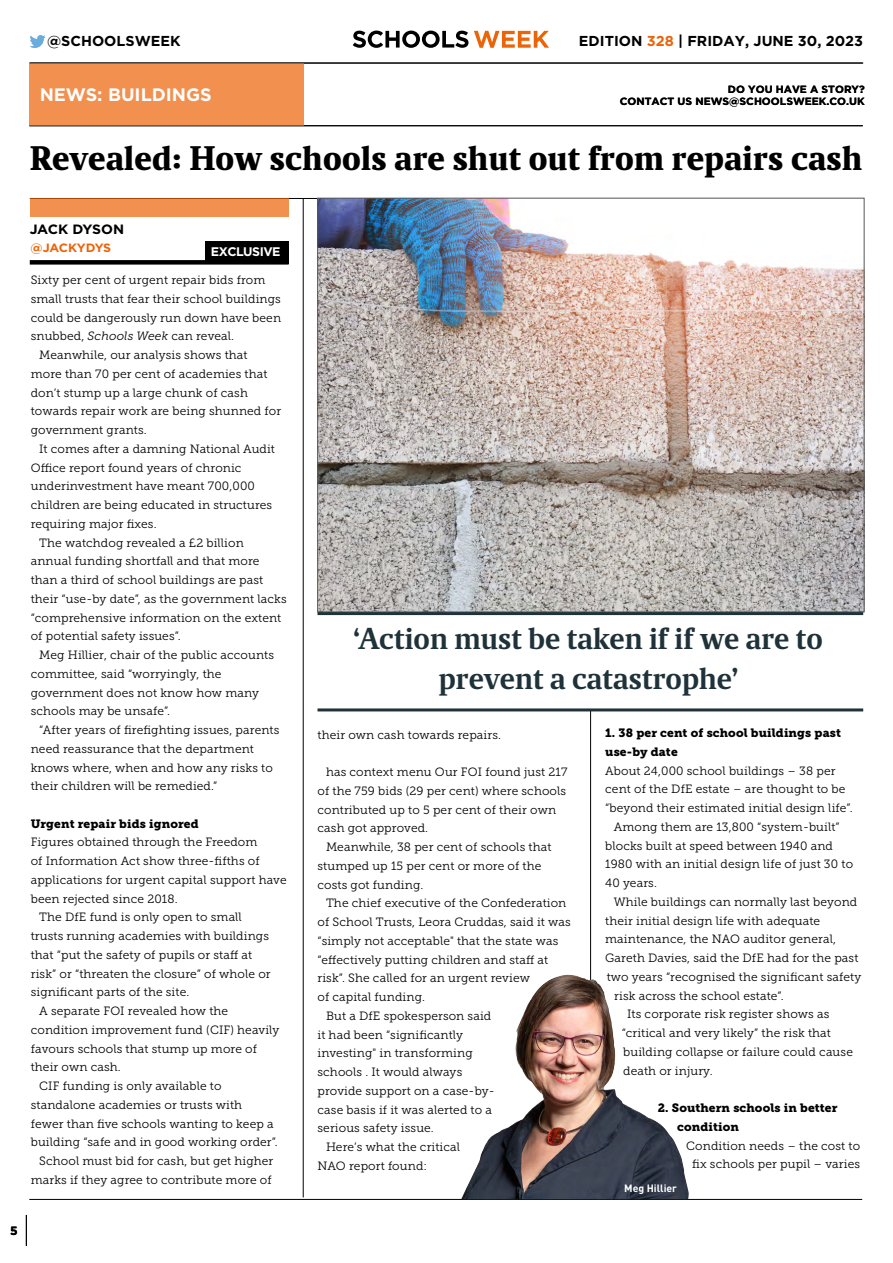
<style>
.page{position:relative;width:893px;height:1263px;background:#fff}
.page>*{position:absolute;margin:0;border:0;box-sizing:border-box;transform-origin:0 0}
.t1{font:900 34.05px "Maga";letter-spacing:.01em;color:#000}
.t2{font:700 30px/40.5px "Maga";letter-spacing:.005em;color:#1f3239;text-align:center}
.t3{font:700 18px "Gotham HTF";color:#fff}
.t4{font:700 14.4px "Gotham HTF";color:#000}
.t5{font:700 13.5px "Gotham HTF";letter-spacing:-.025em;color:#000;scale:1.04 1}
.t6{font:700 12.45px "Gotham HTF";letter-spacing:-.04em;color:#fff}
.t7{font:12px/18.8px "Museo Slab 300";letter-spacing:.01em;color:#000}
.t8{font:12px/18.8px "Museo Slab 900";letter-spacing:.01em;color:#000}
.t9{font:700 12px "Gotham HTF";letter-spacing:-.03em;color:#ec6408;scale:1.04 1}
.t10{font:700 12px "Gotham HTF";color:#000}
.t11{font:700 10.5px/12.6px "Gotham HTF";color:#000;text-align:right}
.t12{font:700 10.5px "DIN";color:#fff}
.s1{color:#ec6408}
.s2{font-style:italic}
</style>
<div class="page">
<svg style="left:353px;top:31px;width:115px;height:17px"></svg>
<svg style="left:474px;top:31px;width:75px;height:17px"></svg>
<hr style="left:29px;top:63px;width:834px;height:1px;background:#000">
<svg style="left:30px;top:35px;width:15px;height:13px"></svg>
<hr style="left:26px;top:1215px;width:1px;height:31px;background:#000">
<hr style="left:30px;top:198px;width:833px;height:1px;background:#000">
<hr style="left:303px;top:198px;width:1px;height:999px;background:#000">
<hr style="left:29px;top:125px;width:834px;height:1px;background:#000">
<hr style="left:29px;top:1199px;width:833px;height:1px;background:#000">
<hr style="left:590px;top:711px;width:1px;height:488px;background:#000">
<div style="left:30px;top:64px;width:274px;height:62px;background:#f1904f"></div>
<img style="left:319px;top:200px;width:543px;height:410px">
<div style="left:205px;top:241px;width:84px;height:22px;background:#000"></div>
<div style="left:30px;top:198px;width:259px;height:18px;background:#f1904f"></div>
<div style="left:30px;top:260px;width:259px;height:5px;background:#000"></div>
<img style="left:461px;top:975px;width:228px;height:224px">
<hr style="left:317px;top:708px;width:546px;height:3px;background:#1f3239">
<hr style="left:317px;top:612px;width:546px;height:3px;background:#1f3239">
<p class="t4" style="left:47px;top:33px;width:135px">@SCHOOLSWEEK</p>
<h3 class="t3" style="left:40px;top:84px;width:174px">NEWS: BUILDINGS</h3>
<p class="t4" style="left:579px;top:32px;width:286px">EDITION <span class="s1">328</span> | FRIDAY, JUNE 30, 2023</p>
<p class="t11" style="left:620px;top:82px;width:247px">DO YOU HAVE A STORY?<br>CONTACT US NEWS@SCHOOLSWEEK.CO.UK</p>
<h1 class="t1" style="left:30px;top:138px;width:834px">Revealed: How schools are shut out from repairs cash</h1>
<p class="t5" style="left:30px;top:221px;width:92px">JACK DYSON</p>
<p class="t9" style="left:31px;top:240px;width:79px">@JACKYDYS</p>
<p class="t6" style="left:211px;top:244px;width:71px">EXCLUSIVE</p>
<p class="t7" style="left:31px;top:271px;width:236px">Sixty per cent of urgent repair bids from</p>
<p class="t7" style="left:31px;top:289px;width:252px">small trusts that fear their school buildings</p>
<p class="t7" style="left:31px;top:308px;width:252px">could be dangerously run down have been</p>
<p class="t7" style="left:31px;top:327px;width:205px">snubbed, <span class="s2">Schools Week</span> can reveal.</p>
<p class="t7" style="left:39px;top:346px;width:210px">Meanwhile, our analysis shows that</p>
<p class="t7" style="left:31px;top:364px;width:238px">more than 70 per cent of academies that</p>
<p class="t7" style="left:31px;top:383px;width:219px">don’t stump up a large chunk of cash</p>
<p class="t7" style="left:31px;top:402px;width:252px">towards repair work are being shunned for</p>
<p class="t7" style="left:31px;top:421px;width:117px">government grants.</p>
<p class="t7" style="left:39px;top:439px;width:237px">It comes after a damning National Audit</p>
<p class="t7" style="left:31px;top:458px;width:212px">Office report found years of chronic</p>
<p class="t7" style="left:31px;top:477px;width:226px">underinvestment have meant 700,000</p>
<p class="t7" style="left:31px;top:496px;width:243px">children are being educated in structures</p>
<p class="t7" style="left:31px;top:514px;width:127px">requiring major fixes.</p>
<p class="t7" style="left:39px;top:533px;width:206px">The watchdog revealed a £2 billion</p>
<p class="t7" style="left:31px;top:552px;width:230px">annual funding shortfall and that more</p>
<p class="t7" style="left:31px;top:571px;width:234px">than a third of school buildings are past</p>
<p class="t7" style="left:31px;top:589px;width:257px">their “use-by date”, as the government lacks</p>
<p class="t7" style="left:31px;top:608px;width:252px">“comprehensive information on the extent</p>
<p class="t7" style="left:31px;top:627px;width:152px">of potential safety issues”.</p>
<p class="t7" style="left:39px;top:646px;width:236px">Meg Hillier, chair of the public accounts</p>
<p class="t7" style="left:31px;top:664px;width:192px">committee, said “worryingly, the</p>
<p class="t7" style="left:31px;top:683px;width:230px">government does not know how many</p>
<p class="t7" style="left:31px;top:702px;width:141px">schools may be unsafe”.</p>
<p class="t7" style="left:39px;top:720px;width:242px">“After years of firefighting issues, parents</p>
<p class="t7" style="left:31px;top:739px;width:225px">need reassurance that the department</p>
<p class="t7" style="left:31px;top:758px;width:244px">knows where, when and how any risks to</p>
<p class="t7" style="left:31px;top:777px;width:188px">their children will be remedied.”</p>
<p class="t8" style="left:31px;top:814px;width:169px">Urgent repair bids ignored</p>
<p class="t7" style="left:31px;top:833px;width:228px">Figures obtained through the Freedom</p>
<p class="t7" style="left:31px;top:852px;width:230px">of Information Act show three-fifths of</p>
<p class="t7" style="left:31px;top:870px;width:257px">applications for urgent capital support have</p>
<p class="t7" style="left:31px;top:889px;width:148px">been rejected since 2018.</p>
<p class="t7" style="left:39px;top:908px;width:204px">The DfE fund is only open to small</p>
<p class="t7" style="left:31px;top:927px;width:240px">trusts running academies with buildings</p>
<p class="t7" style="left:31px;top:945px;width:223px">that “put the safety of pupils or staff at</p>
<p class="t7" style="left:31px;top:964px;width:241px">risk” or “threaten the closure” of whole or</p>
<p class="t7" style="left:31px;top:983px;width:160px">significant parts of the site.</p>
<p class="t7" style="left:39px;top:1002px;width:190px">A separate FOI revealed how the</p>
<p class="t7" style="left:31px;top:1020px;width:250px">condition improvement fund (CIF) heavily</p>
<p class="t7" style="left:31px;top:1039px;width:228px">favours schools that stump up more of</p>
<p class="t7" style="left:31px;top:1058px;width:92px">their own cash.</p>
<p class="t7" style="left:39px;top:1077px;width:184px">CIF funding is only available to</p>
<p class="t7" style="left:31px;top:1095px;width:213px">standalone academies or trusts with</p>
<p class="t7" style="left:31px;top:1114px;width:244px">fewer than five schools wanting to keep a</p>
<p class="t7" style="left:31px;top:1133px;width:249px">building “safe and in good working order”.</p>
<p class="t7" style="left:39px;top:1152px;width:236px">School must bid for cash, but get higher</p>
<p class="t7" style="left:31px;top:1170px;width:242px">marks if they agree to contribute more of</p>
<p class="t10" style="left:10px;top:1223px;width:9px">5</p>
<h2 class="t2" style="left:354px;top:618px;width:471px">‘Action must be taken if if we are to prevent a catastrophe’</h2>
<p class="t7" style="left:317px;top:725px;width:185px">their own cash towards repairs.</p>
<p class="t7" style="left:317px;top:763px;width:251px;text-indent:9px">has context menu Our FOI found just 217 of the 759 bids (29 per cent) where schools contributed up to 5 per cent of their own cash got approved.</p>
<p class="t7" style="left:317px;top:838px;width:235px;text-indent:9px">Meanwhile, 38 per cent of schools that stumped up 15 per cent or more of the costs got funding.</p>
<p class="t7" style="left:326px;top:894px;width:242px">The chief executive of the Confederation</p>
<p class="t7" style="left:317px;top:913px;width:255px">of School Trusts, Leora Cruddas, said it was</p>
<p class="t7" style="left:317px;top:931px;width:242px">“simply not acceptable" that the state was</p>
<p class="t7" style="left:317px;top:950px;width:232px">“effectively putting children and staff at</p>
<p class="t7" style="left:317px;top:969px;width:214px">risk”. She called for an urgent review</p>
<p class="t7" style="left:317px;top:988px;width:109px">of capital funding.</p>
<p class="t7" style="left:326px;top:1006px;width:167px">But a DfE spokesperson said</p>
<p class="t7" style="left:317px;top:1025px;width:147px">it had been “significantly</p>
<p class="t7" style="left:317px;top:1044px;width:157px">investing" in transforming</p>
<p class="t7" style="left:317px;top:1062px;width:146px">schools . It would always</p>
<p class="t7" style="left:317px;top:1081px;width:179px">provide support on a case-by-</p>
<p class="t7" style="left:317px;top:1100px;width:176px">case basis if it was alerted to a</p>
<p class="t7" style="left:317px;top:1119px;width:118px">serious safety issue.</p>
<p class="t7" style="left:326px;top:1137px;width:136px">Here’s what the critical</p>
<p class="t7" style="left:317px;top:1156px;width:111px">NAO report found:</p>
<p class="t8" style="left:605px;top:724px;width:237px">1. 38 per cent of school buildings past use-by date</p>
<p class="t7" style="left:605px;top:761px;width:232px">About 24,000 school buildings – 38 per</p>
<p class="t7" style="left:605px;top:780px;width:242px">cent of the DfE estate – are thought to be</p>
<p class="t7" style="left:605px;top:799px;width:249px">“beyond their estimated initial design life”.</p>
<p class="t7" style="left:614px;top:817px;width:227px">Among them are 13,800 “system-built”</p>
<p class="t7" style="left:605px;top:836px;width:229px">blocks built at speed between 1940 and</p>
<p class="t7" style="left:605px;top:855px;width:249px">1980 with an initial design life of just 30 to</p>
<p class="t7" style="left:605px;top:874px;width:53px">40 years.</p>
<p class="t7" style="left:614px;top:892px;width:245px">While buildings can normally last beyond</p>
<p class="t7" style="left:605px;top:911px;width:217px">their initial design life with adequate</p>
<p class="t7" style="left:605px;top:930px;width:232px">maintenance, the NAO auditor general,</p>
<p class="t7" style="left:605px;top:949px;width:255px">Gareth Davies, said the DfE had for the past</p>
<p class="t7" style="left:607px;top:967px;width:256px">two years “recognised the significant safety</p>
<p class="t7" style="left:614px;top:986px;width:171px">risk across the school estate”.</p>
<p class="t7" style="left:627px;top:1005px;width:204px">Its corporate risk register shows as</p>
<p class="t7" style="left:622px;top:1024px;width:211px">“critical and very likely” the risk that</p>
<p class="t7" style="left:623px;top:1042px;width:231px">building collapse or failure could cause</p>
<p class="t7" style="left:623px;top:1061px;width:91px">death or injury.</p>
<p class="t8" style="left:677px;top:1098px;width:162px;text-indent:-20px">2. Southern schools in better condition</p>
<p class="t7" style="left:686px;top:1136px;width:175px;text-align:center">Condition needs – the cost to fix schools per pupil – varies</p>
<p class="t12" style="left:624px;top:1181px;width:54px">Meg Hillier</p>
</div>
